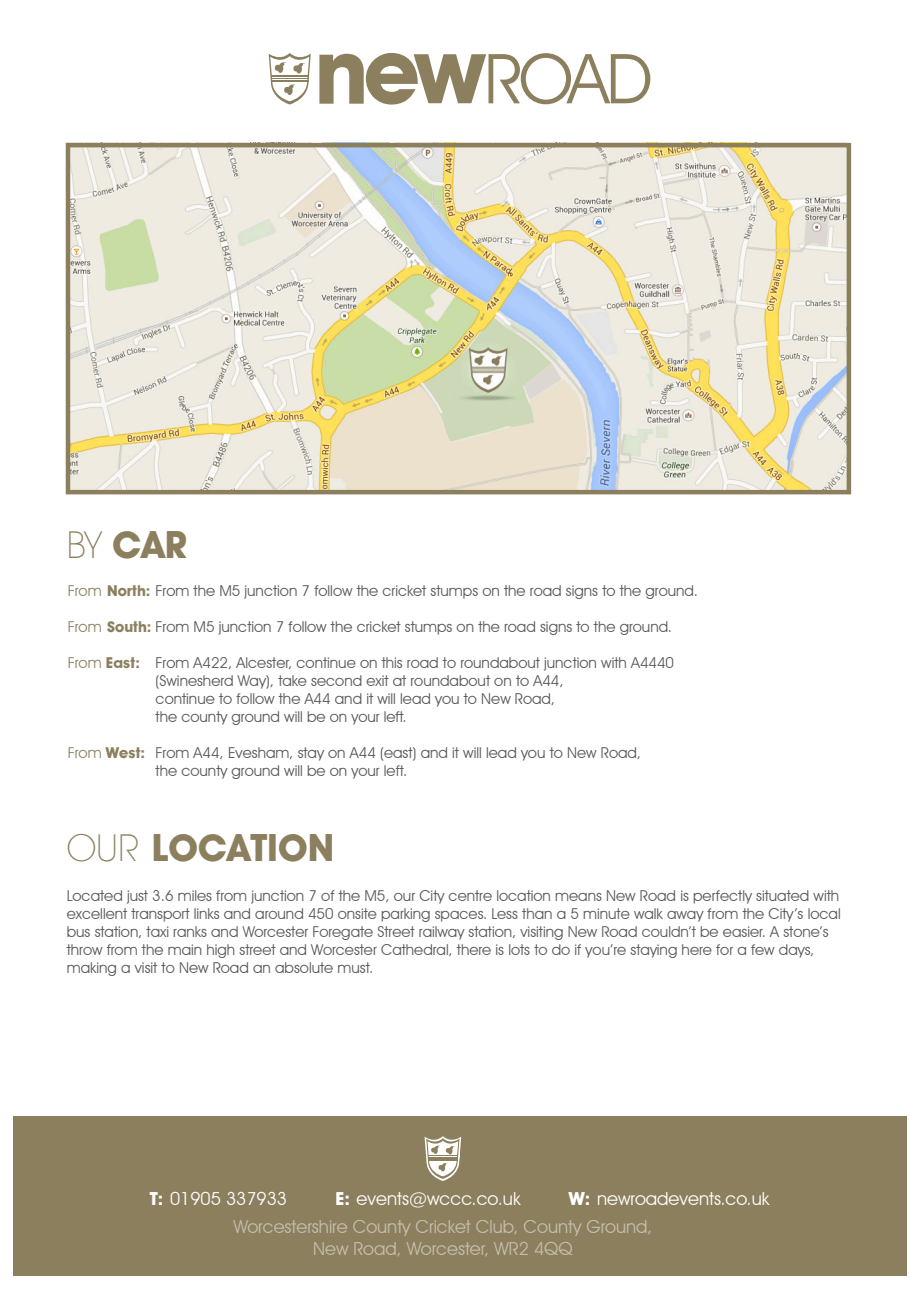
<style>
.page{position:relative;width:919px;height:1289px;background:#fff}
.page>*{position:absolute;margin:0;border:0;box-sizing:border-box;transform-origin:0 0}
.t1{font:700 37.5px "ITC Avant Garde";color:#8b7f5e}
.t2{font:18px/28.2px "Avant Garde IT Cby BT";color:#fff}
.body_text{font:15px/18px "Avant Garde IT Cby BT";color:#57585a}
.t3{font:700 15px "ITC Avant Garde";color:#8b7f5e}
.s1{font-family:"Avant Garde IT Cby BT";font-weight:200}
.s2{color:#8b7f5e}
.s3{font-family:"ITC Avant Garde";font-weight:700;color:#8b7f5e}
.s4{font-family:"Avant Garde IT Cby BT";font-weight:400}
.s5{font-family:"ITC Avant Garde";font-weight:700}
</style>
<div class="page">
<div style="left:13px;top:1116px;width:893px;height:160px;background:#8b7f5e"></div>
<img style="left:71px;top:148px;width:775px;height:341px">
<svg style="left:319px;top:53px;width:331px;height:52px"></svg>
<svg style="left:268px;top:53px;width:43px;height:51px"></svg>
<hr style="left:271px;top:75px;width:37px;height:1px;background:#8b7f5e">
<hr style="left:271px;top:77px;width:37px;height:1px;background:#8b7f5e">
<hr style="left:271px;top:78px;width:37px;height:1px;background:#8b7f5e">
<hr style="left:271px;top:80px;width:37px;height:1px;background:#8b7f5e">
<hr style="left:271px;top:81px;width:37px;height:1px;background:#8b7f5e">
<div style="left:66px;top:143px;width:785px;height:351px;border:4px solid #8b7f5e"></div>
<svg style="left:424px;top:1136px;width:38px;height:44px"></svg>
<p class="t1" style="left:67px;top:522px;width:122px"><span class="s1">BY</span> CAR</p>
<p class="body_text" style="left:68px;top:582px;width:631px"><span class="s2">From</span> <span class="s3">North:</span> From the M5 junction 7 follow the cricket stumps on the road signs to the ground.</p>
<p class="body_text" style="left:68px;top:618px;width:605px"><span class="s2">From</span> <span class="s3">South:</span> From M5 junction 7 follow the cricket stumps on the road signs to the ground.</p>
<p class="body_text" style="left:156px;top:654px;width:520px">From A422, Alcester, continue on this road to roundabout junction with A4440 (Swinesherd Way), take second exit at roundabout on to A44,<br>continue to follow the A44 and it will lead you to New Road,<br>the county ground will be on your left.</p>
<p class="body_text" style="left:156px;top:744px;width:487px">From A44, Evesham, stay on A44 (east) and it will lead you to New Road, the county ground will be on your left.</p>
<p class="t3" style="left:68px;top:654px;width:74px"><span class="s4">From</span> East:</p>
<p class="t3" style="left:68px;top:744px;width:79px"><span class="s4">From</span> West:</p>
<p class="t1" style="left:67px;top:825px;width:269px"><span class="s1">OUR</span> LOCATION</p>
<p class="body_text" style="left:67px;top:886px;width:775px">Located just 3.6 miles from junction 7 of the M5, our City centre location means New Road is perfectly situated with excellent transport links and around 450 onsite parking spaces. Less than a 5 minute walk away from the City’s local bus station, taxi ranks and Worcester Foregate Street railway station, visiting New Road couldn’t be easier. A stone’s throw from the main high street and Worcester Cathedral, there is lots to do if you’re staying here for a few days, making a visit to New Road an absolute must.</p>
<p class="t2" style="left:150px;top:1184px;width:139px"><span class="s5">T:</span> 01905 337933</p>
<p class="t2" style="left:335px;top:1184px;width:187px"><span class="s5">E:</span> events@wccc.co.uk</p>
<p class="t2" style="left:233px;top:1184px;width:537px;text-indent:335px"><span class="s5">W:</span> newroadevents.co.uk<br>Worcestershire County Cricket Club, County Ground,</p>
<p class="t2" style="left:313px;top:1233px;width:261px">New Road, Worcester, WR2 4QQ</p>
</div>
